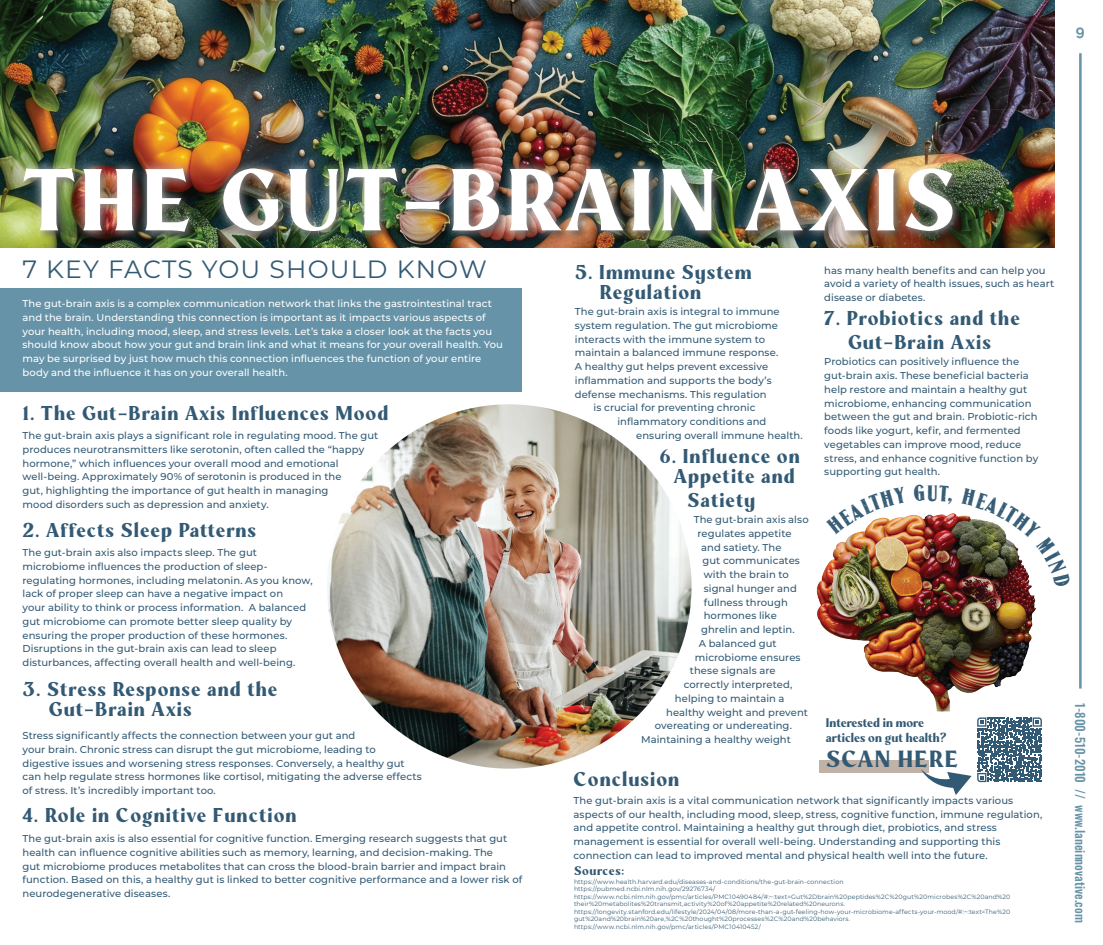
<style>
.page{position:relative;width:1103px;height:945px;background:#fff}
.page>*{position:absolute;margin:0;border:0;box-sizing:border-box;transform-origin:0 0}
.t1{font:900 87.5px "Mondia";letter-spacing:.05em;color:#fff}
.t2{font:25px "Montserrat";letter-spacing:.05em;color:#335a74}
.t3{font:900 23.38px "Mondia";letter-spacing:.05em;color:#335a74}
.t4{font:900 20px/20px "Mondia";letter-spacing:.05em;color:#335a74}
.t5{font:700 15px "Raleway";color:#6693a7}
.t6{font:500 12.5px "Oswald";color:#6693a7}
.t7{font:900 12.5px/15px "Mondia";color:#335a74}
.t8{font:900 12.5px "Mondia";letter-spacing:.045em;color:#335a74}
.t9{font:500 10px/13.8px "Montserrat";letter-spacing:.005em;color:#335a74}
.t10{font:500 10px/13.8px "Montserrat";letter-spacing:.005em;color:#fff}
.t11{font:6.25px/7.5px "Montserrat";letter-spacing:.015em;color:#335a74}
</style>
<div class="page">
<hr style="left:1079px;top:53px;width:2px;height:636px;background:#6693a7">
<div style="left:0;top:289px;width:521px;height:103px;background:#6693a7"></div>
<img style="left:0;top:0;width:1054px;height:248px">
<div style="left:14px;top:158px;width:949px;height:83px;background:#fff;opacity:.75"></div>
<img style="left:325px;top:402px;width:368px;height:369px;border-radius:184px">
<img style="left:816px;top:513px;width:220px;height:199px">
<div style="left:819px;top:761px;width:109px;height:12px;background:#c0b2a6"></div>
<svg style="left:977px;top:717px;width:64px;height:65px"></svg>
<svg style="left:921px;top:769px;width:50px;height:26px"></svg>
<svg style="left:826px;top:513px;width:81px;height:22px"></svg>
<img style="left:961px;top:513px;width:75px;height:74px">
<h3 class="t5" style="left:1075px;top:22px;width:10px">9</h3>
<h1 class="t1" style="left:22px;top:146px;width:934px">THE GUT-BRAIN AXIS</h1>
<h2 class="t2" style="left:22px;top:252px;width:466px">7 KEY FACTS YOU SHOULD KNOW</h2>
<p class="t10" style="left:22px;top:296px;width:482px">The gut-brain axis is a complex communication network that links the gastrointestinal tract and the brain. Understanding this connection is important as it impacts various aspects of your health, including mood, sleep, and stress levels. Let’s take a closer look at the facts you should know about how your gut and brain link and what it means for your overall health. You may be surprised by just how much this connection influences the function of your entire body and the influence it has on your overall health.</p>
<h3 class="t4" style="left:22px;top:403px;width:367px">1. The Gut-Brain Axis Influences Mood</h3>
<p class="t9" style="left:22px;top:428px;width:357px">The gut-brain axis plays a significant role in regulating mood. The gut produces neurotransmitters like serotonin, often called the “happy hormone,” which influences your overall mood and emotional well-being. Approximately 90% of serotonin is produced in the<br>gut, highlighting the importance of gut health in managing<br>mood disorders such as depression and anxiety.</p>
<p class="t9" style="left:22px;top:545px;width:292px">The gut-brain axis also impacts sleep. The gut microbiome influences the production of sleep&shy;regulating hormones, including melatonin. As you know, lack of proper sleep can have a negative impact on<br>your ability to think or process information. A balanced gut microbiome can promote better sleep quality by ensuring the proper production of these hormones.<br>Disruptions in the gut-brain axis can lead to sleep disturbances, affecting overall health and well-being.</p>
<h3 class="t4" style="left:22px;top:520px;width:235px">2. Affects Sleep Patterns</h3>
<h3 class="t4" style="left:49px;top:679px;width:230px;text-indent:-26px">3. Stress Response and the<br>Gut-Brain Axis</h3>
<p class="t9" style="left:22px;top:728px;width:401px">Stress significantly affects the connection between your gut and<br>your brain. Chronic stress can disrupt the gut microbiome, leading to digestive issues and worsening stress responses. Conversely, a healthy gut can help regulate stress hormones like cortisol, mitigating the adverse effects of stress. It’s incredibly important too.</p>
<p class="t9" style="left:22px;top:831px;width:501px">The gut-brain axis is also essential for cognitive function. Emerging research suggests that gut health can influence cognitive abilities such as memory, learning, and decision-making. The<br>gut microbiome produces metabolites that can cross the blood-brain barrier and impact brain function. Based on this, a healthy gut is linked to better cognitive performance and a lower risk of neurodegenerative diseases.</p>
<h3 class="t4" style="left:22px;top:806px;width:276px">4. Role in Cognitive Function</h3>
<h3 class="t4" style="left:600px;top:262px;width:153px;text-indent:-25px">5. Immune System<br>Regulation</h3>
<p class="t9" style="left:575px;top:304px;width:206px">The gut-brain axis is integral to immune</p>
<p class="t9" style="left:575px;top:318px;width:204px">system regulation. The gut microbiome</p>
<p class="t9" style="left:575px;top:332px;width:192px">interacts with the immune system to</p>
<p class="t9" style="left:575px;top:346px;width:205px">maintain a balanced immune response.</p>
<p class="t9" style="left:575px;top:359px;width:195px">A healthy gut helps prevent excessive</p>
<p class="t9" style="left:575px;top:373px;width:198px">inflammation and supports the body’s</p>
<p class="t9" style="left:575px;top:387px;width:193px">defense mechanisms. This regulation</p>
<p class="t9" style="left:593px;top:401px;width:163px">is crucial for preventing chronic</p>
<p class="t9" style="left:617px;top:414px;width:150px">inflammatory conditions and</p>
<p class="t9" style="left:636px;top:428px;width:168px">ensuring overall immune health.</p>
<h3 class="t4" style="left:660px;top:446px;width:141px;text-align:center">6. Influence on<br>Appetite and</h3>
<h3 class="t4" style="left:687px;top:490px;width:69px">Satiety</h3>
<p class="t9" style="left:693px;top:512px;width:117px">The gut-brain axis also</p>
<p class="t9" style="left:697px;top:526px;width:96px">regulates appetite</p>
<p class="t9" style="left:701px;top:540px;width:82px">and satiety. The</p>
<p class="t9" style="left:702px;top:554px;width:99px">gut communicates</p>
<p class="t9" style="left:703px;top:567px;width:87px">with the brain to</p>
<p class="t9" style="left:703px;top:581px;width:95px">signal hunger and</p>
<p class="t9" style="left:703px;top:595px;width:86px">fullness through</p>
<p class="t9" style="left:703px;top:609px;width:75px">hormones like</p>
<p class="t9" style="left:701px;top:622px;width:95px">ghrelin and leptin.</p>
<p class="t9" style="left:698px;top:636px;width:80px">A balanced gut</p>
<p class="t9" style="left:695px;top:650px;width:107px">microbiome ensures</p>
<p class="t9" style="left:690px;top:664px;width:87px">these signals are</p>
<p class="t9" style="left:683px;top:677px;width:110px">correctly interpreted,</p>
<p class="t9" style="left:675px;top:691px;width:111px">helping to maintain a</p>
<p class="t9" style="left:666px;top:705px;width:143px">healthy weight and prevent</p>
<p class="t9" style="left:655px;top:719px;width:138px">overeating or undereating.</p>
<p class="t9" style="left:641px;top:732px;width:151px">Maintaining a healthy weight</p>
<h3 class="t4" style="left:573px;top:770px;width:107px">Conclusion</h3>
<p class="t9" style="left:824px;top:263px;width:231px">has many health benefits and can help you avoid a variety of health issues, such as heart disease or diabetes.</p>
<h3 class="t4" style="left:824px;top:306px;width:197px;line-height:24px;text-align:center">7. Probiotics and the<br>Gut-Brain Axis</h3>
<p class="t9" style="left:824px;top:355px;width:215px">Probiotics can positively influence the gut-brain axis. These beneficial bacteria help restore and maintain a healthy gut microbiome, enhancing communication between the gut and brain. Probiotic-rich foods like yogurt, kefir, and fermented vegetables can improve mood, reduce stress, and enhance cognitive function by supporting gut health.</p>
<p class="t7" style="left:826px;top:716px;width:122px">Interested in more articles on gut health?</p>
<h3 class="t3" style="left:826px;top:745px;width:133px">SCAN HERE</h3>
<p class="t9" style="left:573px;top:793px;width:470px">The gut-brain axis is a vital communication network that significantly impacts various aspects of our health, including mood, sleep, stress, cognitive function, immune regulation, and appetite control. Maintaining a healthy gut through diet, probiotics, and stress management is essential for overall well-being. Understanding and supporting this connection can lead to improved mental and physical health well into the future.</p>
<p class="t8" style="left:574px;top:862px;width:52px">Sources:</p>
<p class="t11" style="left:574px;top:878px;width:438px">https://www.health.harvard.edu/diseases-and-conditions/the-gut-brain-connection<br>https://pubmed.ncbi.nlm.nih.gov/29276734/ https://www.ncbi.nlm.nih.gov/pmc/articles/PMC10490484/#:~:text=Gut%2Dbrain%20peptides%2C%20gut%20microbes%2C%20and%20 their%20metabolites%20transmit,activity%20of%20appetite%20related%20neurons. https://longevity.stanford.edu/lifestyle/2024/04/08/more-than-a-gut-feeling-how-your-microbiome-affects-your-mood/#:~:text=The%20 gut%20and%20brain%20are,%2C%20thought%20processes%2C%20and%20behaviors. https://www.ncbi.nlm.nih.gov/pmc/articles/PMC10410452/</p>
<p class="t6" style="left:1086px;top:703px;width:221px;rotate:90deg">1-800-510-2010 // www.laneinnovative.com</p>
</div>
